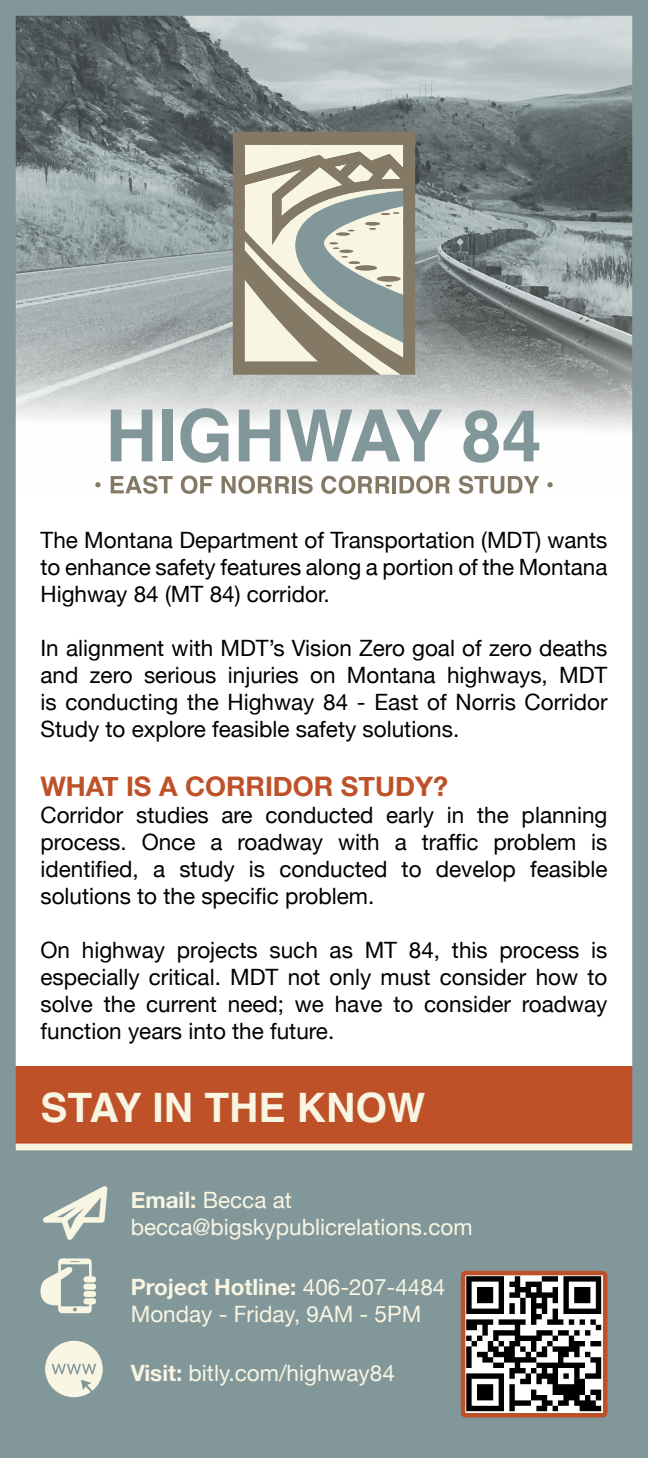
<style>
.page{position:relative;width:648px;height:1458px;background:#fff}
.page>*{position:absolute;margin:0;border:0;box-sizing:border-box;transform-origin:0 0}
.t1{font:700 40.5px "Helvetica";color:#f8f5e3}
.t2{font:700 27px "Helvetica Neue";color:#be5128}
.t3{font:22.5px/27px "Helvetica Neue";color:#000;text-align:justify}
.t4{font:22.5px "Helvetica Neue";color:#f8f5e3}
.t5{font:700 22.5px "Helvetica Neue";color:#f8f5e3}
.s1{font-weight:700}
.s2{font-weight:400}
</style>
<div class="page">
<svg style="left:17px;top:17px;width:614px;height:477px;background:#9da5a5"></svg>
<div style="left:0;top:1073px;width:648px;height:385px;background:#829799"></div>
<svg style="left:43px;top:1186px;width:64px;height:54px"></svg>
<svg style="left:41px;top:1258px;width:55px;height:55px"></svg>
<div style="left:83px;top:1291px;width:13px;height:6px;background:#f8f5e3;border-radius:3px"></div>
<div style="left:0;top:1066px;width:648px;height:81px;background:#be5128"></div>
<div style="left:0;top:1144px;width:648px;height:6px;background:#f8f5e3"></div>
<svg style="left:111px;top:410px;width:41px;height:51px"></svg>
<div style="left:162px;top:410px;width:11px;height:51px;background:#829799"></div>
<svg style="left:180px;top:408px;width:49px;height:55px"></svg>
<svg style="left:239px;top:410px;width:41px;height:51px"></svg>
<svg style="left:286px;top:410px;width:156px;height:51px"></svg>
<svg style="left:463px;top:410px;width:76px;height:53px"></svg>
<div style="left:233px;top:132px;width:182px;height:243px;background:#837964"></div>
<svg style="left:245px;top:145px;width:158px;height:230px;background:#bab9aa"></svg>
<svg style="left:95px;top:482px;width:6px;height:5px"></svg>
<svg style="left:111px;top:476px;width:62px;height:18px"></svg>
<svg style="left:181px;top:476px;width:32px;height:18px"></svg>
<svg style="left:222px;top:476px;width:67px;height:18px"></svg>
<hr style="left:292px;top:476px;width:4px;height:17px;background:#837964">
<svg style="left:298px;top:476px;width:15px;height:18px"></svg>
<svg style="left:321px;top:476px;width:69px;height:18px"></svg>
<hr style="left:393px;top:476px;width:3px;height:17px;background:#837964">
<svg style="left:400px;top:476px;width:50px;height:18px"></svg>
<svg style="left:459px;top:476px;width:80px;height:18px"></svg>
<svg style="left:547px;top:482px;width:6px;height:5px"></svg>
<svg style="left:45px;top:1341px;width:58px;height:56px"></svg>
<div style="left:0;top:0;width:648px;height:1458px;border:16px solid #829799"></div>
<img style="left:466px;top:1276px;width:136px;height:136px">
<div style="left:461px;top:1271px;width:146px;height:146px;border:4px solid #be5128;border-radius:2px"></div>
<p class="t3" style="left:40px;top:528px;width:569px">The Montana Department of Transportation (MDT) wants to enhance safety features along a portion of the Montana Highway 84 (MT 84) corridor.</p>
<p class="t3" style="left:40px;top:636px;width:569px">In alignment with MDT’s Vision Zero goal of zero deaths and zero serious injuries on Montana highways, MDT is conducting the Highway 84 - East of Norris Corridor Study to explore feasible safety solutions.</p>
<p class="t2" style="left:40px;top:765px;width:409px">WHAT IS A CORRIDOR STUDY?</p>
<p class="t3" style="left:40px;top:803px;width:569px">Corridor studies are conducted early in the planning process. Once a roadway with a traffic problem is identified, a study is conducted to develop feasible solutions to the specific problem.</p>
<p class="t3" style="left:40px;top:938px;width:569px">On highway projects such as MT 84, this process is especially critical. MDT not only must consider how to solve the current need; we have to consider roadway function years into the future.</p>
<p class="t1" style="left:40px;top:1083px;width:386px">STAY IN THE KNOW</p>
<p class="t4" style="left:131px;top:1184px;width:163px"><span class="s1">Email:</span> Becca at</p>
<p class="t4" style="left:131px;top:1211px;width:343px">becca@bigskypublicrelations.com</p>
<p class="t5" style="left:131px;top:1269px;width:316px">Project Hotline: <span class="s2">406-207-4484</span></p>
<p class="t4" style="left:131px;top:1298px;width:292px">Monday - Friday, 9AM - 5PM</p>
<p class="t4" style="left:131px;top:1357px;width:266px"><span class="s1">Visit:</span> bitly.com/highway84</p>
</div>
